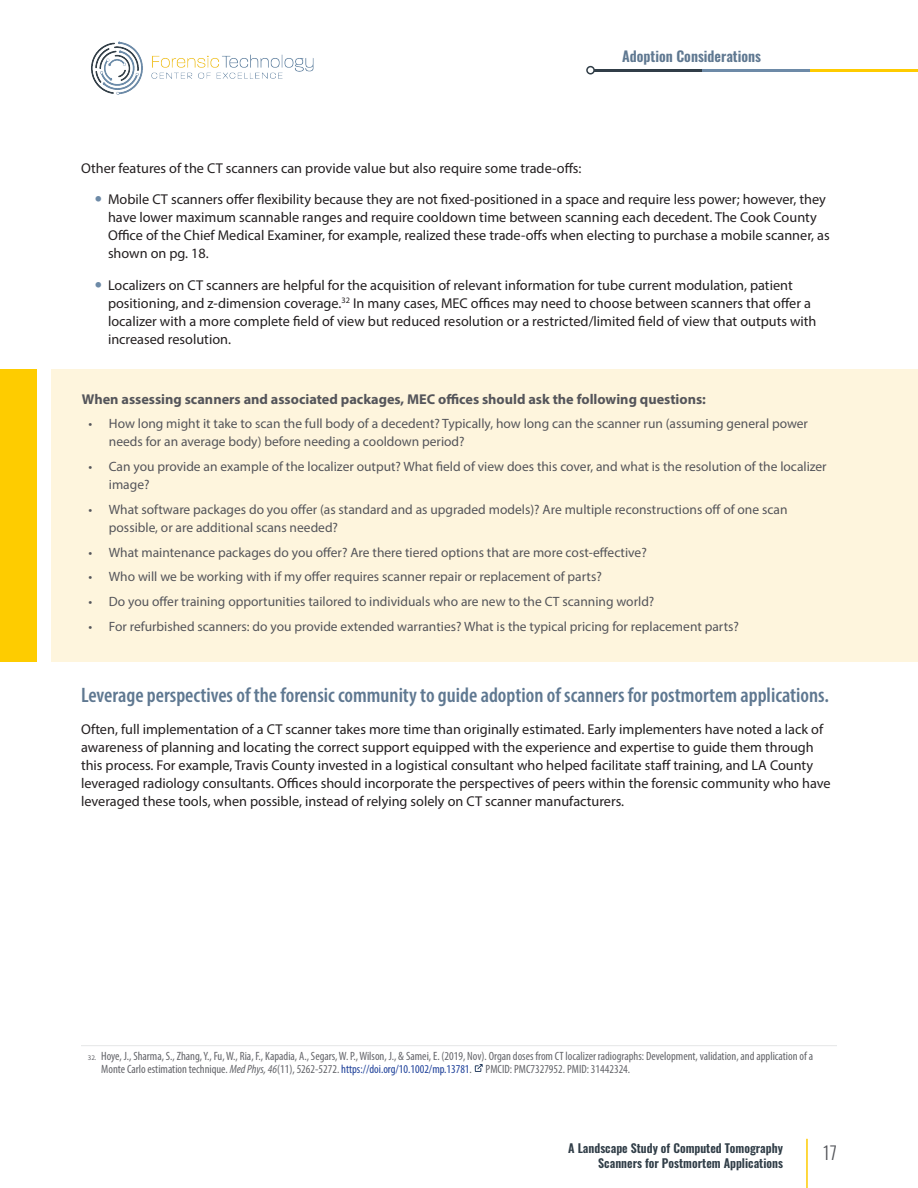
<style>
.page{position:relative;width:918px;height:1188px;background:#fff}
.page>*{position:absolute;margin:0;border:0;box-sizing:border-box;transform-origin:0 0}
.t1{font:600 condensed 21px "Myriad Pro";color:#5f7891}
.t2{font:300 18px "Oswald";color:#54555a}
.t3{font:14.25px/18px "Myriad Pro";color:#231f20}
.t4{font:700 14.25px "Myriad Pro";color:#54555a}
.t5{font:600 14.25px "Oswald";color:#5f7891}
.t6{font:13.5px/18px "Myriad Pro";color:#54555a}
.t7{font:condensed 12px/13.5px "Myriad Pro";color:#64656a}
.t8{font:600 12px/14.4px "Oswald";color:#313e48;text-align:right}
.s1{font-stretch:normal;font-size:7.05px}
.s2{font-style:italic}
.s3{color:#1f419a}
</style>
<div class="page">
<img style="left:91px;top:41px;width:223px;height:54px">
<hr style="left:594px;top:69px;width:108px;height:2px;background:#313e48">
<hr style="left:702px;top:69px;width:108px;height:2px;background:#6d8aa7">
<hr style="left:810px;top:69px;width:108px;height:2px;background:#fecb00">
<div style="left:586px;top:66px;width:9px;height:9px;border:2px solid #313e48;border-radius:50%"></div>
<hr style="left:806px;top:1139px;width:2px;height:49px;background:#fecb00">
<hr style="left:81px;top:1045px;width:756px;height:1px;background:#e5e6e7">
<svg style="left:475px;top:1064px;width:8px;height:8px"></svg>
<div style="left:52px;top:369px;width:866px;height:293px;background:#fef5dd"></div>
<div style="left:0;top:369px;width:37px;height:293px;background:#fecc00"></div>
<p class="t5" style="left:622px;top:49px;width:140px">Adoption Considerations</p>
<p class="t3" style="left:81px;top:159px;width:502px">Other features of the CT scanners can provide value but also require some trade-offs:</p>
<p class="t3" style="left:108px;top:190px;width:723px">Mobile CT scanners offer flexibility because they are not fixed-positioned in a space and require less power; however, they have lower maximum scannable ranges and require cooldown time between scanning each decedent. The Cook County Office of the Chief Medical Examiner, for example, realized these trade-offs when electing to purchase a mobile scanner, as shown on pg. 18.</p>
<p class="t3" style="left:108px;top:276px;width:710px">Localizers on CT scanners are helpful for the acquisition of relevant information for tube current modulation, patient positioning, and z-dimension coverage.<sup>32</sup> In many cases, MEC offices may need to choose between scanners that offer a localizer with a more complete field of view but reduced resolution or a restricted/limited field of view that outputs with increased resolution.</p>
<p class="t4" style="left:82px;top:390px;width:626px">When assessing scanners and associated packages, MEC offices should ask the following questions:</p>
<p class="t6" style="left:109px;top:415px;width:701px;text-indent:-20px">• How long might it take to scan the full body of a decedent? Typically, how long can the scanner run (assuming general power needs for an average body) before needing a cooldown period?</p>
<p class="t6" style="left:109px;top:457px;width:719px;text-indent:-20px">• Can you provide an example of the localizer output? What field of view does this cover, and what is the resolution of the localizer image?</p>
<p class="t6" style="left:109px;top:500px;width:680px;text-indent:-20px">• What software packages do you offer (as standard and as upgraded models)? Are multiple reconstructions off of one scan possible, or are additional scans needed?</p>
<p class="t6" style="left:89px;top:543px;width:560px">• What maintenance packages do you offer? Are there tiered options that are more cost-effective?</p>
<p class="t6" style="left:89px;top:568px;width:515px">• Who will we be working with if my offer requires scanner repair or replacement of parts?</p>
<p class="t6" style="left:89px;top:592px;width:567px">• Do you offer training opportunities tailored to individuals who are new to the CT scanning world?</p>
<p class="t6" style="left:89px;top:617px;width:652px">• For refurbished scanners: do you provide extended warranties? What is the typical pricing for replacement parts?</p>
<h3 class="t1" style="left:81px;top:682px;width:749px">Leverage perspectives of the forensic community to guide adoption of scanners for postmortem applications.</h3>
<p class="t3" style="left:81px;top:720px;width:751px">Often, full implementation of a CT scanner takes more time than originally estimated. Early implementers have noted a lack of awareness of planning and locating the correct support equipped with the experience and expertise to guide them through this process. For example, Travis County invested in a logistical consultant who helped facilitate staff training, and LA County leveraged radiology consultants. Offices should incorporate the perspectives of peers within the forensic community who have leveraged these tools, when possible, instead of relying solely on CT scanner manufacturers.</p>
<p class="t7" style="left:101px;top:1049px;width:713px;text-indent:-14px"><span class="s1">32.</span> Hoye, J., Sharma, S., Zhang, Y., Fu, W., Ria, F., Kapadia, A., Segars, W. P., Wilson, J., &amp; Samei, E. (2019, Nov). Organ doses from CT localizer radiographs: Development, validation, and application of a<br>Monte Carlo estimation technique. <span class="s2">Med Phys, 46</span>(11), 5262-5272. <span class="s3">https://doi.org/10.1002/mp.13781</span>. PMCID: PMC7327952. PMID: 31442324.</p>
<p class="t8" style="left:568px;top:1142px;width:216px">A Landscape Study of Computed Tomography<br>Scanners for Postmortem Applications</p>
<p class="t2" style="left:823px;top:1137px;width:15px">17</p>
</div>
